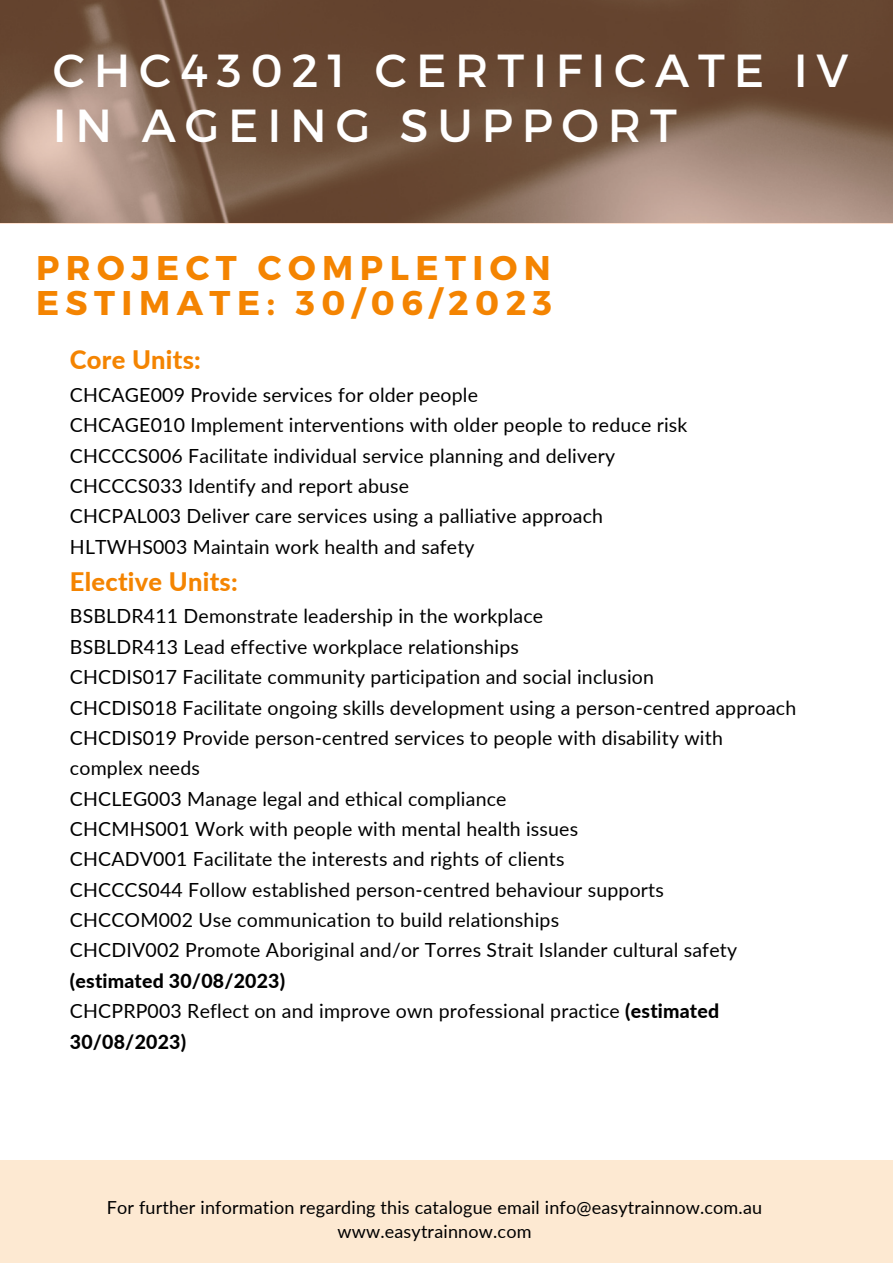
<style>
.page{position:relative;width:893px;height:1264px;background:#fff}
.page>*{position:absolute;margin:0;border:0;box-sizing:border-box;transform-origin:0 0}
.t1{font:46.35px/55.1px "Montserrat";letter-spacing:.19em;color:#fff}
.t2{font:700 34.2px/34.8px "Montserrat";letter-spacing:.19em;color:#f48401}
.t3{font:800 25.5px "Lato";letter-spacing:.01em;color:#f48401}
.t4{font:19.5px/30.3px "Lato";letter-spacing:.01em;color:#000}
.t5{font:18px/23.5px "Lato";letter-spacing:.01em;color:#000;text-align:center}
.s1{font-weight:800}
</style>
<div class="page">
<div style="left:0;top:1160px;width:892px;height:102px;background:#fde9d2"></div>
<svg style="left:0;top:0;width:892px;height:223px;background:#7c5d4a"></svg>
<h1 class="t1" style="left:53px;top:41px;width:797px">CHC43021 CERTIFICATE IV<br>IN AGEING SUPPORT</h1>
<h2 class="t2" style="left:36px;top:249px;width:517px">PROJECT COMPLETION<br>ESTIMATE: 30/06/2023</h2>
<h3 class="t3" style="left:70px;top:344px;width:132px">Core Units:</h3>
<p class="t4" style="left:70px;top:379px;width:619px">CHCAGE009 Provide services for older people<br>CHCAGE010 Implement interventions with older people to reduce risk CHCCCS006 Facilitate individual service planning and delivery CHCCCS033 Identify and report abuse<br>CHCPAL003 Deliver care services using a palliative approach HLTWHS003 Maintain work health and safety</p>
<h3 class="t3" style="left:70px;top:565px;width:169px">Elective Units:</h3>
<p class="t4" style="left:70px;top:600px;width:727px">BSBLDR411 Demonstrate leadership in the workplace<br>BSBLDR413 Lead effective workplace relationships<br>CHCDIS017 Facilitate community participation and social inclusion<br>CHCDIS018 Facilitate ongoing skills development using a person-centred approach CHCDIS019 Provide person-centred services to people with disability with complex needs<br>CHCLEG003 Manage legal and ethical compliance<br>CHCMHS001 Work with people with mental health issues<br>CHCADV001 Facilitate the interests and rights of clients<br>CHCCCS044 Follow established person-centred behaviour supports<br>CHCCOM002 Use communication to build relationships<br>CHCDIV002 Promote Aboriginal and/or Torres Strait Islander cultural safety</p>
<p class="t4" style="left:70px;top:965px;width:650px"><span class="s1">(estimated 30/08/2023)<br></span>CHCPRP003 Reflect on and improve own professional practice <span class="s1">(estimated<br>30/08/2023)</span></p>
<p class="t5" style="left:107px;top:1195px;width:657px">For further information regarding this catalogue email info@easytrainnow.com.au www.easytrainnow.com</p>
</div>
